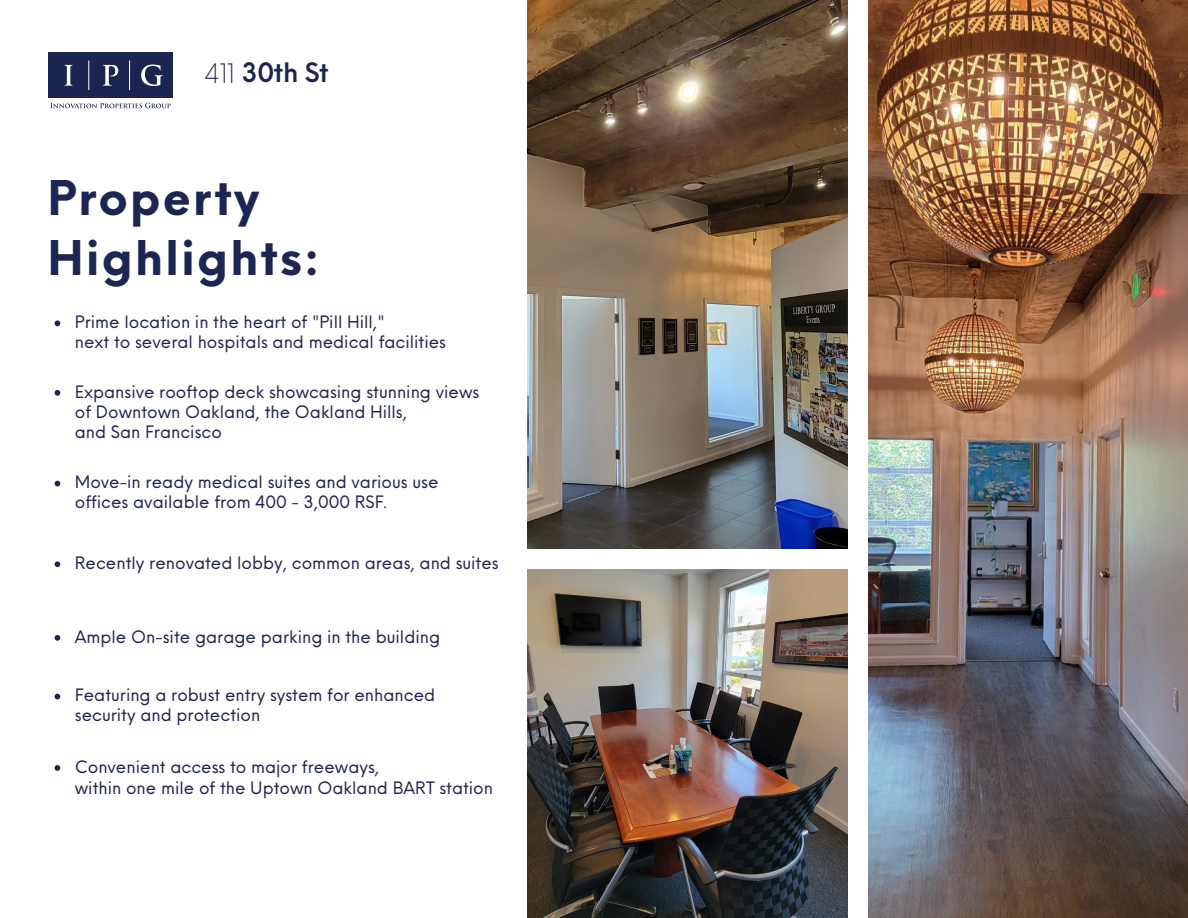
<style>
.page{position:relative;width:1188px;height:918px;background:#fff}
.page>*{position:absolute;margin:0;border:0;box-sizing:border-box;transform-origin:0 0}
.t1{font:700 46.65px/60px "Neue Einstellung";letter-spacing:.04em;color:#1d2552}
.t2{font:600 26.25px "Neue Einstellung";letter-spacing:-.01em;color:#1c2552}
.t3{font:16.8px/20.1px "Neue Einstellung";color:#1d2552}
.s1{font-weight:300}
</style>
<div class="page">
<svg style="left:55px;top:320px;width:5px;height:6px"></svg>
<svg style="left:55px;top:390px;width:5px;height:6px"></svg>
<svg style="left:55px;top:561px;width:5px;height:6px"></svg>
<svg style="left:55px;top:481px;width:5px;height:5px"></svg>
<svg style="left:55px;top:635px;width:5px;height:6px"></svg>
<svg style="left:55px;top:694px;width:5px;height:5px"></svg>
<svg style="left:55px;top:765px;width:5px;height:6px"></svg>
<img style="left:527px;top:569px;width:320px;height:349px">
<img style="left:868px;top:0;width:320px;height:918px">
<img style="left:527px;top:0;width:320px;height:548px">
<svg style="left:50px;top:103px;width:121px;height:5px"></svg>
<div style="left:48px;top:53px;width:125px;height:45px;background:#1c2552"></div>
<hr style="left:89px;top:60px;width:1px;height:30px;background:#fff">
<hr style="left:129px;top:60px;width:1px;height:30px;background:#fff">
<svg style="left:65px;top:65px;width:8px;height:21px"></svg>
<svg style="left:141px;top:65px;width:22px;height:21px"></svg>
<svg style="left:103px;top:65px;width:15px;height:21px"></svg>
<h2 class="t2" style="left:205px;top:49px;width:126px"><span class="s1">411</span> 30th St</h2>
<h1 class="t1" style="left:48px;top:163px;width:274px">Property<br>Highlights:</h1>
<p class="t3" style="left:75px;top:310px;width:373px">Prime location in the heart of "Pill Hill,"<br>next to several hospitals and medical facilities</p>
<p class="t3" style="left:75px;top:380px;width:406px">Expansive rooftop deck showcasing stunning views of Downtown Oakland, the Oakland Hills,<br>and San Francisco</p>
<p class="t3" style="left:75px;top:470px;width:365px">Move-in ready medical suites and various use offices available from 400 - 3,000 RSF.</p>
<p class="t3" style="left:75px;top:551px;width:425px">Recently renovated lobby, common areas, and suites</p>
<p class="t3" style="left:75px;top:625px;width:367px">Ample On-site garage parking in the building</p>
<p class="t3" style="left:75px;top:683px;width:362px">Featuring a robust entry system for enhanced security and protection</p>
<p class="t3" style="left:75px;top:756px;width:420px">Convenient access to major freeways,<br>within one mile of the Uptown Oakland BART station</p>
</div>
